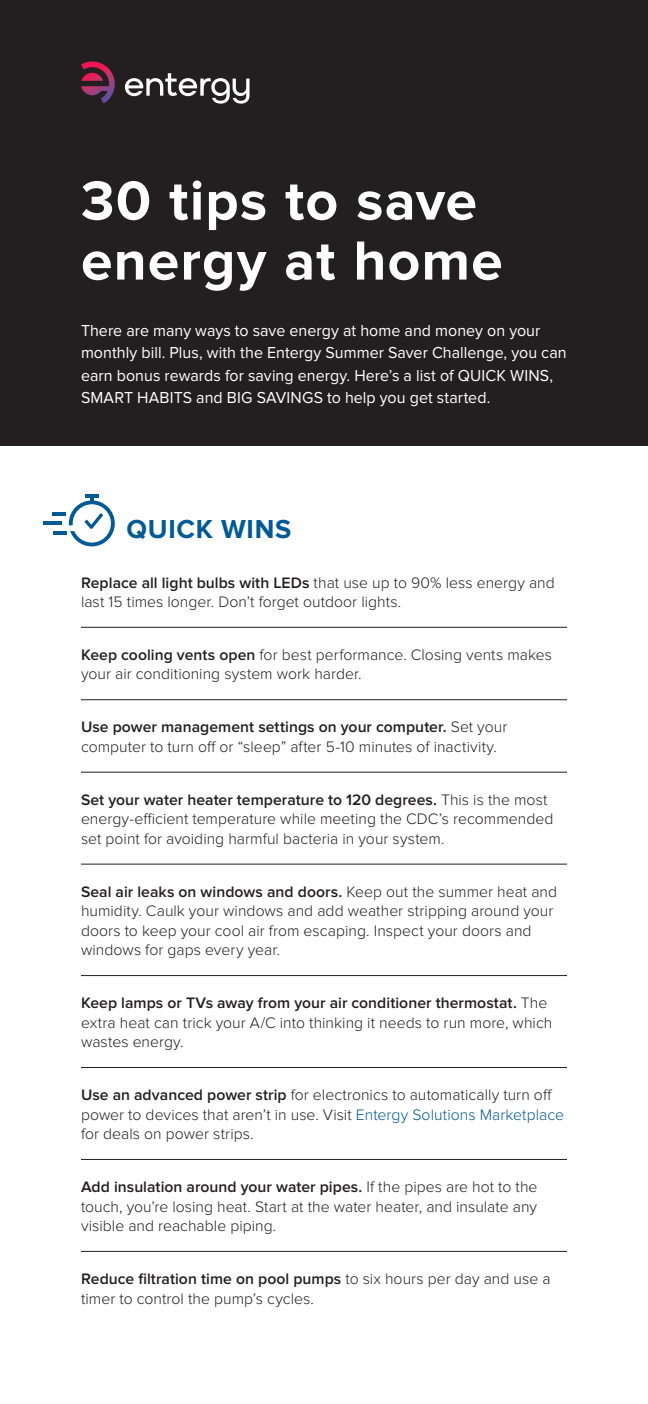
<style>
.page{position:relative;width:648px;height:1404px;background:#fff}
.page>*{position:absolute;margin:0;border:0;box-sizing:border-box;transform-origin:0 0}
.t1{font:700 57px/60px "Proxima Nova";letter-spacing:.02em;color:#fff}
.H3_Red{font:700 27px "Proxima Nova";letter-spacing:.025em;color:#005a95}
._1-BodyCopy{font:16.5px/22.5px "Proxima Nova";letter-spacing:.005em;color:#fff}
._1-BodyCopy-2{font:300 15.75px/19.5px "Proxima Nova";letter-spacing:.005em;color:#231f20}
.s1{font-weight:600}
.s2{color:#005a95}
</style>
<div class="page">
<div style="left:0;top:0;width:648px;height:445px;background:#231f20"></div>
<hr style="left:81px;top:627px;width:486px;height:1px;background:#231f20">
<hr style="left:81px;top:699px;width:486px;height:1px;background:#231f20">
<hr style="left:81px;top:772px;width:486px;height:1px;background:#231f20">
<hr style="left:81px;top:864px;width:486px;height:1px;background:#231f20">
<hr style="left:81px;top:975px;width:486px;height:1px;background:#231f20">
<hr style="left:81px;top:1067px;width:486px;height:1px;background:#231f20">
<hr style="left:81px;top:1159px;width:486px;height:1px;background:#231f20">
<hr style="left:81px;top:1251px;width:486px;height:1px;background:#231f20">
<svg style="left:125px;top:73px;width:125px;height:31px"></svg>
<svg style="left:81px;top:62px;width:34px;height:42px"></svg>
<svg style="left:69px;top:497px;width:46px;height:49px"></svg>
<hr style="left:85px;top:494px;width:14px;height:3px;background:#005a95">
<hr style="left:52px;top:512px;width:14px;height:3px;background:#005a95">
<hr style="left:53px;top:531px;width:14px;height:3px;background:#005a95">
<hr style="left:44px;top:522px;width:18px;height:3px;background:#005a95">
<p class="t1" style="left:81px;top:172px;width:423px">30 tips to save energy at home</p>
<p class="_1-BodyCopy" style="left:81px;top:319px;width:487px">There are many ways to save energy at home and money on your monthly bill. Plus, with the Entergy Summer Saver Challenge, you can earn bonus rewards for saving energy. Here’s a list of QUICK WINS, SMART HABITS and BIG SAVINGS to help you get started.</p>
<p class="H3_Red" style="left:127px;top:514px;width:166px">QUICK WINS</p>
<p class="_1-BodyCopy-2" style="left:81px;top:573px;width:475px"><span class="s1">Replace all light bulbs with LEDs</span> that use up to 90% less energy and last 15 times longer. Don’t forget outdoor lights.</p>
<p class="_1-BodyCopy-2" style="left:81px;top:645px;width:472px"><span class="s1">Keep cooling vents open</span> for best performance. Closing vents makes your air conditioning system work harder.</p>
<p class="_1-BodyCopy-2" style="left:81px;top:718px;width:428px"><span class="s1">Use power management settings on your computer.</span> Set your computer to turn off or “sleep” after 5-10 minutes of inactivity.</p>
<p class="_1-BodyCopy-2" style="left:81px;top:790px;width:474px"><span class="s1">Set your water heater temperature to 120 degrees.</span> This is the most energy-efficient temperature while meeting the CDC’s recommended set point for avoiding harmful bacteria in your system.</p>
<p class="_1-BodyCopy-2" style="left:81px;top:882px;width:478px"><span class="s1">Seal air leaks on windows and doors.</span> Keep out the summer heat and humidity. Caulk your windows and add weather stripping around your doors to keep your cool air from escaping. Inspect your doors and windows for gaps every year.</p>
<p class="_1-BodyCopy-2" style="left:81px;top:993px;width:473px"><span class="s1">Keep lamps or TVs away from your air conditioner thermostat.</span> The extra heat can trick your A/C into thinking it needs to run more, which wastes energy.</p>
<p class="_1-BodyCopy-2" style="left:81px;top:1085px;width:485px"><span class="s1">Use an advanced power strip</span> for electronics to automatically turn off power to devices that aren’t in use. Visit <span class="s2">Entergy Solutions Marketplace </span>for deals on power strips.</p>
<p class="_1-BodyCopy-2" style="left:81px;top:1177px;width:458px;text-align:justify"><span class="s1">Add insulation around your water pipes.</span> If the pipes are hot to the touch, you’re losing heat. Start at the water heater, and insulate any visible and reachable piping.</p>
<p class="_1-BodyCopy-2" style="left:81px;top:1269px;width:471px"><span class="s1">Reduce filtration time on pool pumps</span> to six hours per day and use a timer to control the pump’s cycles.</p>
</div>
